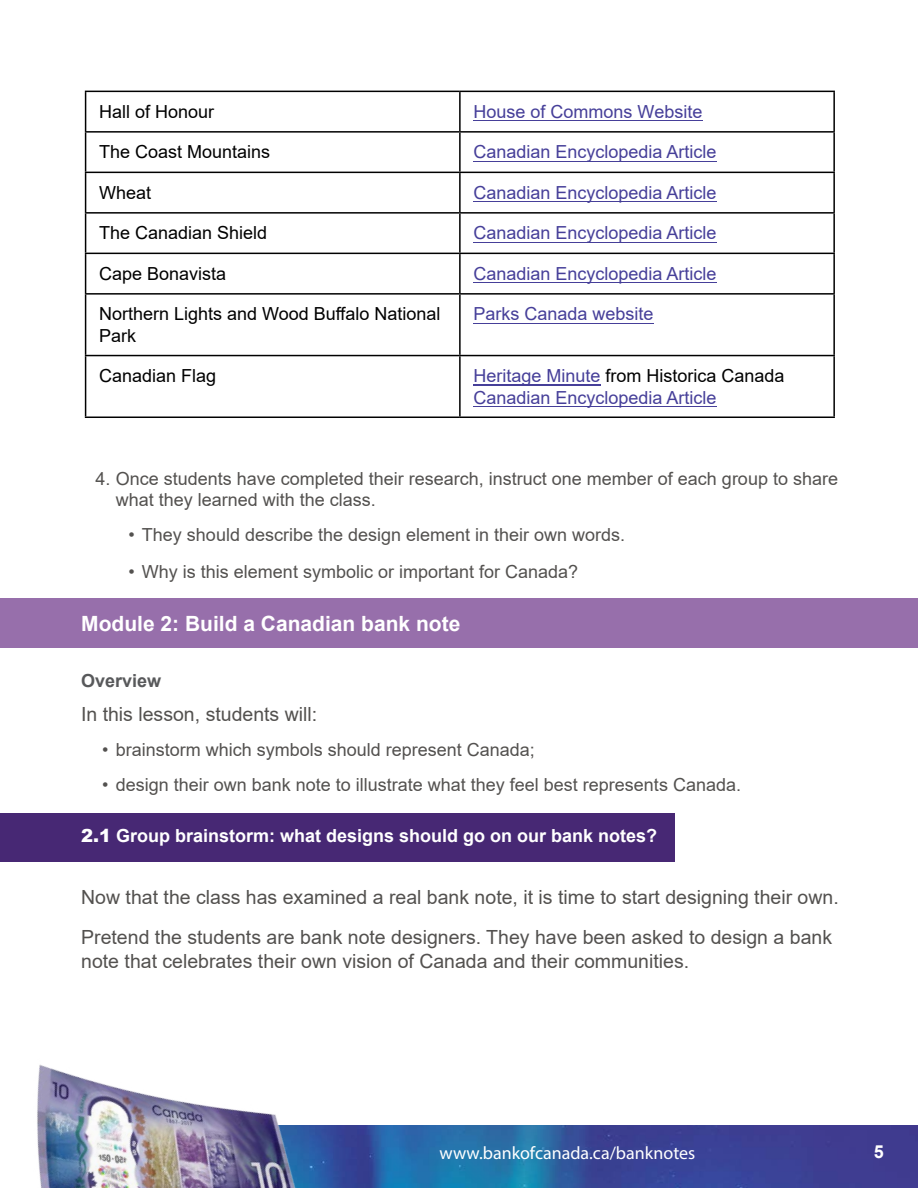
<style>
.page{position:relative;width:918px;height:1188px;background:#fff}
.page>*{position:absolute;margin:0;border:0;box-sizing:border-box;transform-origin:0 0}
.t1{font:700 21px "Arial";color:#fff}
.t2{font:19.5px/40.7px "Arial";color:#53514f}
.t3{font:18px/21.6px "Arial";color:#53514f}
.t4{font:18px/21.6px "Arial";color:#463f99}
.t5{font:18px/21.6px "Arial";color:#000}
.t6{font:700 18px "Arial";color:#fff}
.t7{font:18px "Myriad Pro";color:#fff}
.t8{font:700 18px "Arial";color:#58595b}
.s1{color:#000}
.s2{font-style:inherit}
.s3{font-weight:900}
</style>
<div class="page">
<div style="left:0;top:598px;width:918px;height:50px;background:#976fab"></div>
<div style="left:0;top:813px;width:675px;height:48px;background:#472874"></div>
<hr style="left:85px;top:91px;width:375px;height:1px;background:#000">
<hr style="left:85px;top:92px;width:1px;height:39px;background:#000">
<hr style="left:460px;top:91px;width:375px;height:1px;background:#000">
<hr style="left:459px;top:92px;width:2px;height:39px;background:#000">
<hr style="left:833px;top:92px;width:2px;height:39px;background:#000">
<hr style="left:85px;top:131px;width:375px;height:2px;background:#000">
<hr style="left:85px;top:133px;width:1px;height:39px;background:#000">
<hr style="left:460px;top:131px;width:375px;height:2px;background:#000">
<hr style="left:459px;top:133px;width:2px;height:39px;background:#000">
<hr style="left:833px;top:133px;width:2px;height:39px;background:#000">
<hr style="left:85px;top:172px;width:375px;height:1px;background:#000">
<hr style="left:85px;top:173px;width:1px;height:39px;background:#000">
<hr style="left:460px;top:172px;width:375px;height:1px;background:#000">
<hr style="left:459px;top:173px;width:2px;height:39px;background:#000">
<hr style="left:833px;top:173px;width:2px;height:39px;background:#000">
<hr style="left:85px;top:212px;width:375px;height:2px;background:#000">
<hr style="left:85px;top:214px;width:1px;height:39px;background:#000">
<hr style="left:460px;top:212px;width:375px;height:2px;background:#000">
<hr style="left:459px;top:214px;width:2px;height:39px;background:#000">
<hr style="left:833px;top:214px;width:2px;height:39px;background:#000">
<hr style="left:85px;top:253px;width:375px;height:1px;background:#000">
<hr style="left:85px;top:254px;width:1px;height:39px;background:#000">
<hr style="left:460px;top:253px;width:375px;height:1px;background:#000">
<hr style="left:459px;top:254px;width:2px;height:39px;background:#000">
<hr style="left:833px;top:254px;width:2px;height:39px;background:#000">
<hr style="left:85px;top:293px;width:375px;height:2px;background:#000">
<hr style="left:85px;top:295px;width:1px;height:60px;background:#000">
<hr style="left:460px;top:293px;width:375px;height:2px;background:#000">
<hr style="left:459px;top:295px;width:2px;height:60px;background:#000">
<hr style="left:833px;top:295px;width:2px;height:60px;background:#000">
<hr style="left:85px;top:355px;width:375px;height:1px;background:#000">
<hr style="left:85px;top:356px;width:1px;height:61px;background:#000">
<hr style="left:460px;top:355px;width:375px;height:1px;background:#000">
<hr style="left:459px;top:356px;width:2px;height:61px;background:#000">
<hr style="left:833px;top:356px;width:2px;height:61px;background:#000">
<hr style="left:85px;top:417px;width:375px;height:1px;background:#000">
<hr style="left:460px;top:417px;width:375px;height:1px;background:#000">
<hr style="left:473px;top:121px;width:229px;height:1px;background:#463f99">
<hr style="left:473px;top:161px;width:244px;height:1px;background:#463f99">
<hr style="left:473px;top:202px;width:244px;height:1px;background:#463f99">
<hr style="left:473px;top:242px;width:244px;height:1px;background:#463f99">
<hr style="left:473px;top:283px;width:244px;height:1px;background:#463f99">
<hr style="left:473px;top:323px;width:180px;height:1px;background:#463f99">
<hr style="left:473px;top:406px;width:244px;height:1px;background:#463f99">
<hr style="left:473px;top:385px;width:127px;height:1px;background:#463f99">
<img style="left:431px;top:1125px;width:487px;height:63px">
<img style="left:37px;top:1064px;width:394px;height:124px">
<p class="t5" style="left:99px;top:101px;width:117px">Hall of Honour</p>
<p class="t4" style="left:473px;top:101px;width:231px">House of Commons Website</p>
<p class="t5" style="left:99px;top:141px;width:173px">The Coast Mountains</p>
<p class="t4" style="left:473px;top:141px;width:245px">Canadian Encyclopedia Article</p>
<p class="t5" style="left:99px;top:182px;width:54px">Wheat</p>
<p class="t4" style="left:473px;top:182px;width:245px">Canadian Encyclopedia Article</p>
<p class="t5" style="left:99px;top:222px;width:170px">The Canadian Shield</p>
<p class="t4" style="left:473px;top:222px;width:245px">Canadian Encyclopedia Article</p>
<p class="t5" style="left:99px;top:263px;width:129px">Cape Bonavista</p>
<p class="t4" style="left:473px;top:263px;width:245px">Canadian Encyclopedia Article</p>
<p class="t5" style="left:99px;top:303px;width:343px">Northern Lights and Wood Buffalo National<br>Park</p>
<p class="t4" style="left:473px;top:303px;width:182px">Parks Canada website</p>
<p class="t5" style="left:99px;top:365px;width:119px">Canadian Flag</p>
<p class="t4" style="left:473px;top:365px;width:313px">Heritage Minute <span class="s1">from Historica Canada<br></span>Canadian Encyclopedia Article</p>
<p class="t3" style="left:116px;top:467px;width:724px;text-indent:-20px">4. Once students have completed their research, instruct one member of each group to share what they learned with the class.</p>
<p class="t3" style="left:128px;top:524px;width:498px">• They should describe the design element in their own words.</p>
<p class="t3" style="left:128px;top:561px;width:451px">• Why is this element symbolic or important for Canada?</p>
<p class="t1" style="left:81px;top:608px;width:381px">Module 2: Build a Canadian bank note</p>
<p class="t8" style="left:81px;top:668px;width:82px">Overview</p>
<p class="t2" style="left:81px;top:694px;width:238px">In this lesson, students will<span class="s2">:</span></p>
<p class="t3" style="left:102px;top:739px;width:434px">• brainstorm which symbols should represent Canada<span class="s2">;</span></p>
<p class="t3" style="left:102px;top:774px;width:640px">• design their own bank note to illustrate what they feel best represents Canada<span class="s2">.</span></p>
<p class="t6" style="left:81px;top:823px;width:578px"><span class="s3">2.1</span> Group brainstorm: what designs should go on our bank notes?</p>
<p class="t2" style="left:81px;top:876px;width:759px">Now that the class has examined a real bank note, it is time to start designing their own.<br>Pretend the students are bank note designers. They have been asked to design a bank</p>
<p class="t2" style="left:81px;top:940px;width:610px">note that celebrates their own vision of Canada and their communities.</p>
<p class="t7" style="left:440px;top:1142px;width:257px">www.bankofcanada.ca/banknotes</p>
<p class="t6" style="left:874px;top:1139px;width:12px">5</p>
</div>
